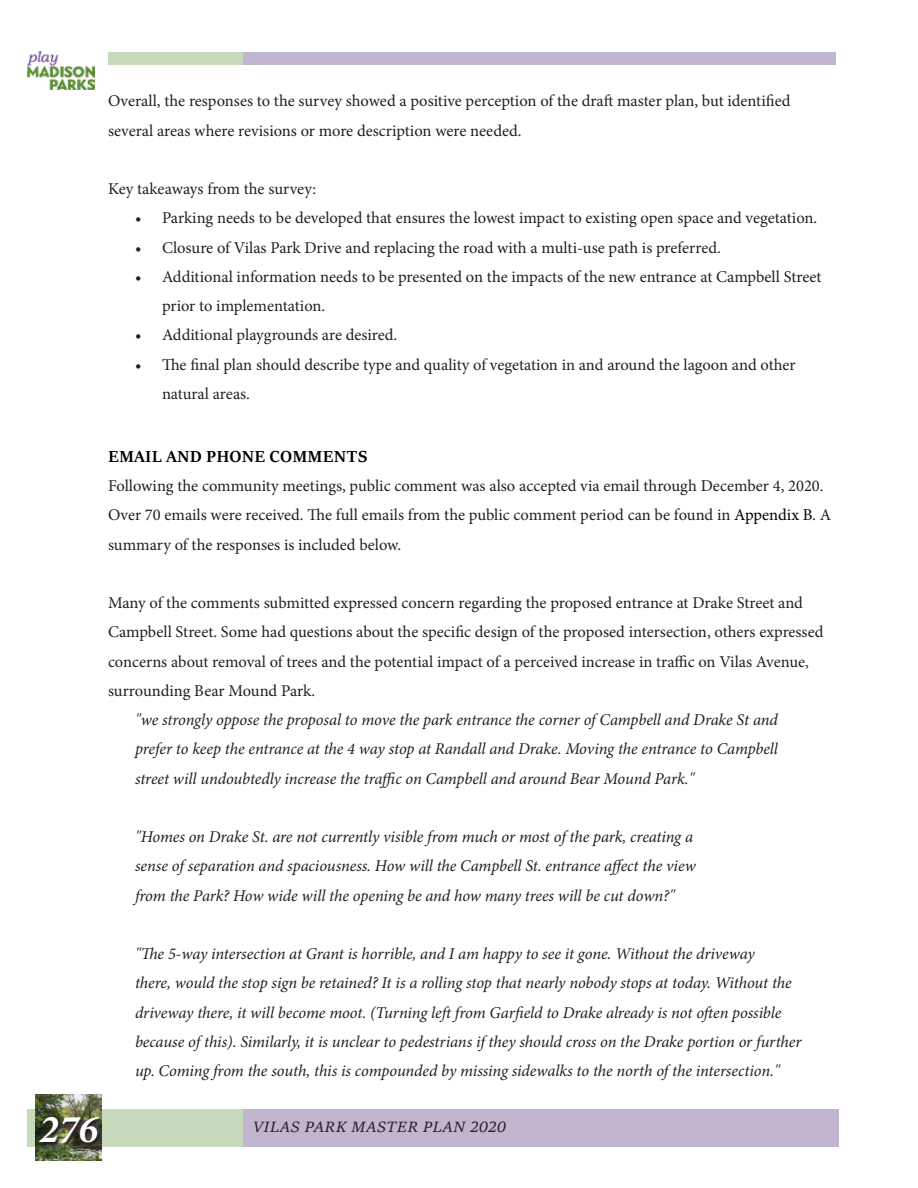
<style>
.page{position:relative;width:918px;height:1188px;background:#fff}
.page>*{position:absolute;margin:0;border:0;box-sizing:border-box;transform-origin:0 0}
.t1{font:italic 700 39.45px "Minion Pro";color:#fff}
.VPMP_Subheadding{font:700 18px "Sitka Banner";letter-spacing:.045em;color:#000}
.VPMP_Body{font:16.5px/29.2px "Minion Pro";color:#231f20}
.VPMP_Body-2{font:italic 16.5px/29.2px "Minion Pro";letter-spacing:-.01em;color:#231f20;text-align:justify}
.t2{font:italic 16.5px "Sitka Subheading";letter-spacing:.045em;color:#231f20}
.s1{color:#000}
</style>
<div class="page">
<div style="left:243px;top:1109px;width:595px;height:38px;background:#c2b5d0"></div>
<div style="left:27px;top:1109px;width:216px;height:38px;background:#c7dabc"></div>
<img style="left:27px;top:52px;width:68px;height:38px">
<img style="left:36px;top:1095px;width:65px;height:66px">
<svg style="left:40px;top:1117px;width:62px;height:29px;background:#3e3e2e"></svg>
<div style="left:243px;top:52px;width:593px;height:13px;background:#c2b5d0"></div>
<div style="left:108px;top:52px;width:135px;height:13px;background:#c7dabc"></div>
<p class="VPMP_Body" style="left:108px;top:87px;width:684px">Overall, the responses to the survey showed a positive perception of the draft master plan, but identified several areas where revisions or more description were needed.</p>
<p class="VPMP_Body" style="left:108px;top:174px;width:210px">Key takeaways from the survey:</p>
<p class="VPMP_Body" style="left:135px;top:204px;width:684px">• Parking needs to be developed that ensures the lowest impact to existing open space and vegetation.</p>
<p class="VPMP_Body" style="left:135px;top:233px;width:587px">• Closure of Vilas Park Drive and replacing the road with a multi-use path is preferred.</p>
<p class="VPMP_Body" style="left:162px;top:262px;width:661px;text-indent:-27px">• Additional information needs to be presented on the impacts of the new entrance at Campbell Street prior to implementation.</p>
<p class="VPMP_Body" style="left:135px;top:321px;width:264px">• Additional playgrounds are desired.</p>
<p class="VPMP_Body" style="left:162px;top:350px;width:635px;text-indent:-27px">• The final plan should describe type and quality of vegetation in and around the lagoon and other natural areas.</p>
<p class="VPMP_Subheadding" style="left:108px;top:444px;width:260px">EMAIL AND PHONE COMMENTS</p>
<p class="VPMP_Body" style="left:108px;top:471px;width:725px">Following the community meetings, public comment was also accepted via email through December 4, 2020.<br>Over 70 emails were received. The full emails from the public comment period can be found in <span class="s1">Appendix B</span>. A summary of the responses is included below.</p>
<p class="VPMP_Body" style="left:108px;top:588px;width:717px">Many of the comments submitted expressed concern regarding the proposed entrance at Drake Street and Campbell Street. Some had questions about the specific design of the proposed intersection, others expressed concerns about removal of trees and the potential impact of a perceived increase in traffic on Vilas Avenue, surrounding Bear Mound Park.</p>
<p class="VPMP_Body-2" style="left:135px;top:705px;width:645px">"we strongly oppose the proposal to move the park entrance the corner of Campbell and Drake St and prefer to keep the entrance at the 4 way stop at Randall and Drake. Moving the entrance to Campbell street will undoubtedly increase the traffic on Campbell and around Bear Mound Park."</p>
<h1 class="t1" style="left:39px;top:1101px;width:60px">276</h1>
<p class="VPMP_Body-2" style="left:135px;top:822px;width:560px">"Homes on Drake St. are not currently visible from much or most of the park, creating a</p>
<p class="VPMP_Body-2" style="left:135px;top:852px;width:562px">sense of separation and spaciousness. How will the Campbell St. entrance affect the view</p>
<p class="VPMP_Body-2" style="left:135px;top:881px;width:541px">from the Park? How wide will the opening be and how many trees will be cut down?"</p>
<p class="VPMP_Body-2" style="left:135px;top:939px;width:668px;text-align:left">"The 5‐way intersection at Grant is horrible, and I am happy to see it gone. Without the driveway<br>there, would the stop sign be retained? It is a rolling stop that nearly nobody stops at today. Without the driveway there, it will become moot. (Turning left from Garfield to Drake already is not often possible because of this). Similarly, it is unclear to pedestrians if they should cross on the Drake portion or further up. Coming from the south, this is compounded by missing sidewalks to the north of the intersection."</p>
<p class="t2" style="left:253px;top:1115px;width:255px">VILAS PARK MASTER PLAN 2020</p>
</div>
